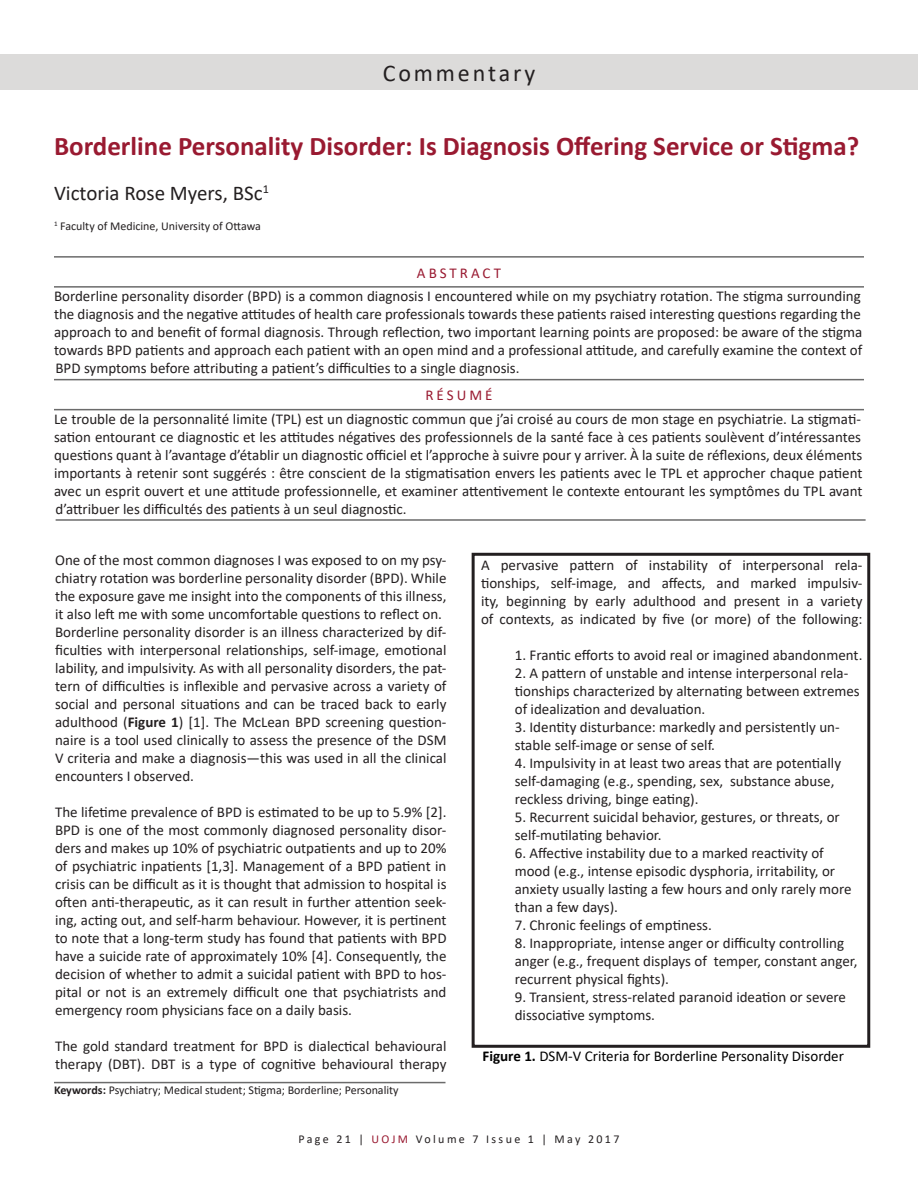
<style>
.page{position:relative;width:918px;height:1188px;background:#fff}
.page>*{position:absolute;margin:0;border:0;box-sizing:border-box;transform-origin:0 0}
.t1{font:700 27px "Calibri";color:#991a31}
.t2{font:24px "Calibri";letter-spacing:.12em;color:#231f20}
.t3{font:21px "Calibri";color:#231f20}
.t4{font:15px/18px "Calibri";color:#231f20}
.t5{font:15px "Calibri";color:#000}
.t6{font:15px "Calibri";letter-spacing:.2em;color:#991a31}
.t7{font:12px "Calibri";color:#231f20}
.t8{font:12px "Calibri";letter-spacing:.2em;color:#231f20}
.s1{font-weight:700}
.s2{color:#991a31}
</style>
<div class="page">
<div style="left:0;top:54px;width:918px;height:36px;background:#dcdbda"></div>
<hr style="left:54px;top:1082px;width:392px;height:1px;background:#6b6b6b">
<hr style="left:54px;top:256px;width:810px;height:2px;background:#6b6b6b">
<hr style="left:54px;top:286px;width:810px;height:2px;background:#6b6b6b">
<hr style="left:54px;top:379px;width:810px;height:1px;background:#6b6b6b">
<hr style="left:54px;top:409px;width:810px;height:1px;background:#6b6b6b">
<hr style="left:56px;top:519px;width:810px;height:2px;background:#6b6b6b">
<div style="left:472px;top:553px;width:398px;height:495px;border:3px solid #231f20"></div>
<p class="t2" style="left:383px;top:56px;width:154px">Commentary</p>
<p class="t1" style="left:54px;top:127px;width:807px">Borderline Personality Disorder: Is Diagnosis Offering Service or Stigma?</p>
<p class="t3" style="left:54px;top:179px;width:216px">Victoria Rose Myers, BSc<sup>1</sup></p>
<p class="t7" style="left:54px;top:218px;width:208px"><sup>1</sup> Faculty of Medicine, University of Ottawa</p>
<p class="t6" style="left:417px;top:262px;width:86px">ABSTRACT</p>
<p class="t4" style="left:54px;top:286px;width:810px;text-align:justify">Borderline personality disorder (BPD) is a common diagnosis I encountered while on my psychiatry rotation. The stigma surrounding the diagnosis and the negative attitudes of health care professionals towards these patients raised interesting questions regarding the approach to and benefit of formal diagnosis. Through reflection, two important learning points are proposed: be aware of the stigma towards BPD patients and approach each patient with an open mind and a professional attitude, and carefully examine the context of BPD symptoms before attributing a patient’s difficulties to a single diagnosis.</p>
<p class="t6" style="left:426px;top:384px;width:68px">RÉSUMÉ</p>
<p class="t4" style="left:54px;top:410px;width:810px;text-align:justify">Le trouble de la personnalité limite (TPL) est un diagnostic commun que j’ai croisé au cours de mon stage en psychiatrie. La stigmati&shy;sation entourant ce diagnostic et les attitudes négatives des professionnels de la santé face à ces patients soulèvent d’intéressantes questions quant à l’avantage d’établir un diagnostic officiel et l’approche à suivre pour y arriver. À la suite de réflexions, deux éléments importants à retenir sont suggérés : être conscient de la stigmatisation envers les patients avec le TPL et approcher chaque patient avec un esprit ouvert et une attitude professionnelle, et examiner attentivement le contexte entourant les symptômes du TPL avant d’attribuer les difficultés des patients à un seul diagnostic.</p>
<p class="t4" style="left:55px;top:550px;width:393px;text-align:justify">One of the most common diagnoses I was exposed to on my psy&shy;chiatry rotation was borderline personality disorder (BPD). While the exposure gave me insight into the components of this illness, it also left me with some uncomfortable questions to reflect on.</p>
<p class="t4" style="left:55px;top:622px;width:393px;text-align:justify">Borderline personality disorder is an illness characterized by dif&shy;ficulties with interpersonal relationships, self-image, emotional lability, and impulsivity. As with all personality disorders, the pat&shy;tern of difficulties is inflexible and pervasive across a variety of social and personal situations and can be traced back to early adulthood (<span class="s1">Figure 1</span>) [1]. The McLean BPD screening question&shy;naire is a tool used clinically to assess the presence of the DSM V criteria and make a diagnosis—this was used in all the clinical encounters I observed.</p>
<p class="t4" style="left:55px;top:802px;width:393px;text-align:justify">The lifetime prevalence of BPD is estimated to be up to 5.9% [2].<br>BPD is one of the most commonly diagnosed personality disor&shy;ders and makes up 10% of psychiatric outpatients and up to 20% of psychiatric inpatients [1,3]. Management of a BPD patient in crisis can be difficult as it is thought that admission to hospital is often anti-therapeutic, as it can result in further attention seek&shy;ing, acting out, and self-harm behaviour. However, it is pertinent to note that a long-term study has found that patients with BPD have a suicide rate of approximately 10% [4]. Consequently, the decision of whether to admit a suicidal patient with BPD to hos&shy;pital or not is an extremely difficult one that psychiatrists and emergency room physicians face on a daily basis.</p>
<p class="t4" style="left:55px;top:1036px;width:393px">The gold standard treatment for BPD is dialectical behavioural therapy (DBT). DBT is a type of cognitive behavioural therapy</p>
<p class="t7" style="left:54px;top:1081px;width:346px"><span class="s1">Keywords:</span> Psychiatry; Medical student; Stigma; Borderline; Personality</p>
<p class="t4" style="left:481px;top:556px;width:383px;text-align:justify">A pervasive pattern of instability of interpersonal rela&shy;tionships, self-image, and affects, and marked impulsiv&shy;ity, beginning by early adulthood and present in a variety of contexts, as indicated by five (or more) of the following:</p>
<p class="t4" style="left:515px;top:646px;width:349px">1. Frantic efforts to avoid real or imagined abandonment.</p>
<p class="t4" style="left:515px;top:664px;width:347px">2. A pattern of unstable and intense interpersonal rela&shy;tionships characterized by alternating between extremes of idealization and devaluation.</p>
<p class="t4" style="left:515px;top:718px;width:326px">3. Identity disturbance: markedly and persistently un&shy;stable self-image or sense of self.</p>
<p class="t4" style="left:515px;top:754px;width:328px">4. Impulsivity in at least two areas that are potentially self-damaging (e.g., spending, sex, substance abuse, reckless driving, binge eating).</p>
<p class="t4" style="left:515px;top:808px;width:327px">5. Recurrent suicidal behavior, gestures, or threats, or self-mutilating behavior.</p>
<p class="t4" style="left:515px;top:844px;width:338px">6. Affective instability due to a marked reactivity of mood (e.g., intense episodic dysphoria, irritability, or anxiety usually lasting a few hours and only rarely more than a few days).</p>
<p class="t4" style="left:515px;top:916px;width:199px">7. Chronic feelings of emptiness.</p>
<p class="t4" style="left:515px;top:934px;width:344px">8. Inappropriate, intense anger or difficulty controlling anger (e.g., frequent displays of temper, constant anger, recurrent physical fights).</p>
<p class="t4" style="left:515px;top:988px;width:333px">9. Transient, stress-related paranoid ideation or severe dissociative symptoms.</p>
<p class="t5" style="left:483px;top:1046px;width:363px"><span class="s1">Figure 1.</span> DSM-V Criteria for Borderline Personality Disorder</p>
<p class="t8" style="left:298px;top:1131px;width:323px">Page 21 | <span class="s2">UOJM</span> Volume 7 Issue 1 | May 2017</p>
</div>
